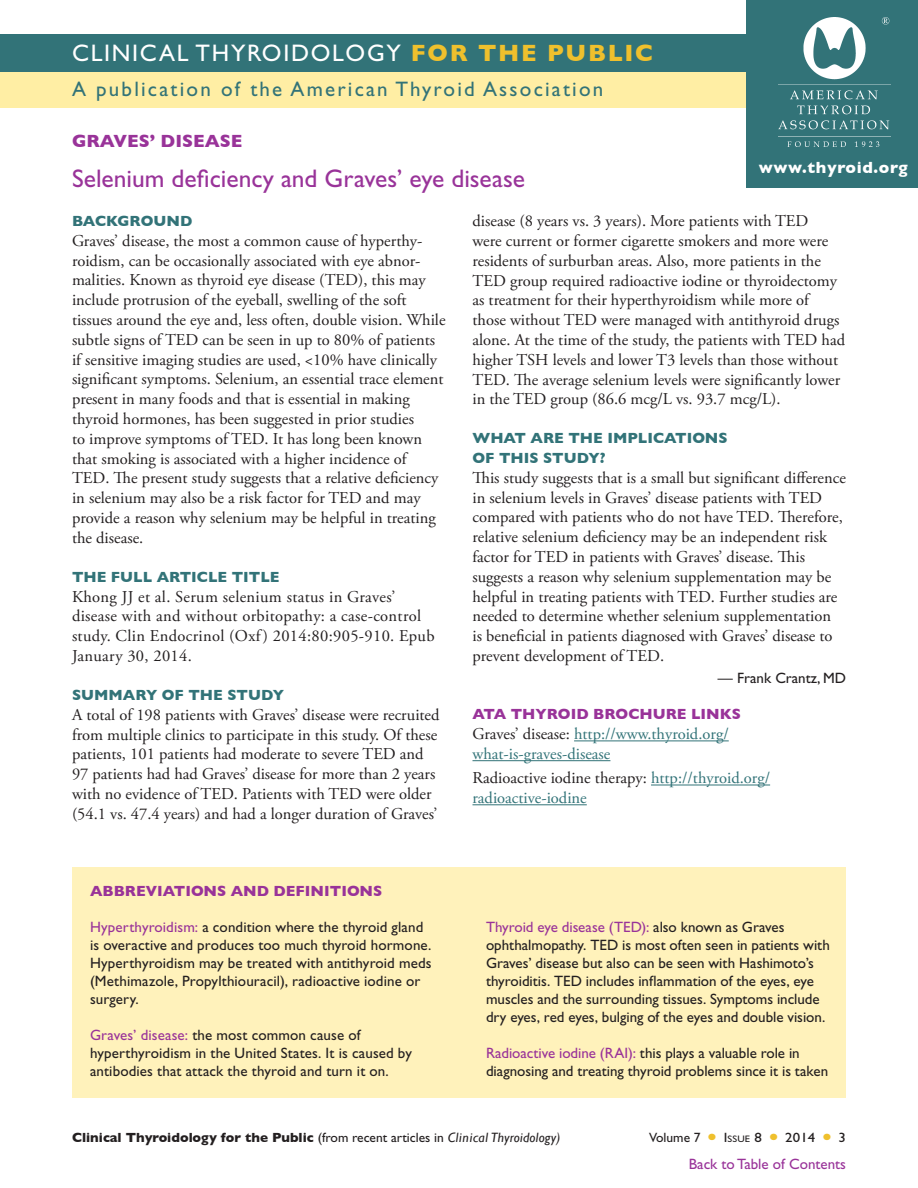
<style>
.page{position:relative;width:918px;height:1188px;background:#fff}
.page>*{position:absolute;margin:0;border:0;box-sizing:border-box;transform-origin:0 0}
.t1{font:25.5px "Gill Sans Std";color:#939}
.t2{font:24px "Gill Sans Std";letter-spacing:.07em;color:#fff}
.t3{font:21px "Gill Sans Std";letter-spacing:.105em;color:#327378}
.Topic_Header{font:700 18px "Gill Sans";color:#939}
.body_serif{font:16.5px/19.8px "Adobe Garamond Pro";color:#231f20}
.body_serif-2{font:16.5px/19.8px "Adobe Garamond Pro";letter-spacing:.02em;color:#231f20}
.body_links{font:16.5px/19.8px "Adobe Garamond Pro";color:#327378}
.t4{font:700 16.5px "Gill Sans";letter-spacing:.04em;color:#fff}
.abbreviations_body{font:15px/18px "Gill Sans Std";color:#231f20}
.question{font:700 15px/19.5px "Gill Sans";color:#327378}
.abbreviations_head{font:700 15px "Gill Sans";color:#939}
.question_links{font:700 15px "Gill Sans";color:#939}
.t5{font:15px "Gill Sans Std";color:#939}
.body_editor_name{font:15px "Gill Sans Std";color:#231f20}
.t6{font:700 13.5px "Gill Sans";color:#231f20}
.t7{font:13.5px "Gill Sans Std";color:#231f20}
.t8{font:13.5px "Gill Sans Std";color:#231f20;scale:1.1 1}
.t9{font:9.45px "Gill Sans Std";color:#231f20;scale:1.1 1}
.s1{font-family:"Gill Sans";font-weight:700;color:#efc02d}
.s2{color:#231f20}
.s3{color:#939}
.s4{font-family:"Gill Sans Std";font-weight:400}
.s5{font-weight:400;font-style:italic}
.s6{font-size:13.5px}
</style>
<div class="page">
<hr style="left:574px;top:740px;width:155px;height:1px;background:#327378">
<hr style="left:472px;top:760px;width:138px;height:1px;background:#327378">
<hr style="left:651px;top:785px;width:119px;height:1px;background:#327378">
<hr style="left:472px;top:804px;width:115px;height:1px;background:#327378">
<div style="left:0;top:70px;width:918px;height:38px;background:#ffeea4"></div>
<div style="left:0;top:35px;width:918px;height:37px;background:#327378"></div>
<div style="left:747px;top:0;width:171px;height:188px;background:#327378"></div>
<img style="left:778px;top:18px;width:112px;height:129px">
<div style="left:72px;top:868px;width:774px;height:230px;background:#fff2bb"></div>
<p class="t2" style="left:72px;top:40px;width:583px">CLINICAL THYROIDOLOGY <span class="s1">FOR THE PUBLIC</span></p>
<p class="t3" style="left:72px;top:77px;width:533px">A publication of the American Thyroid Association</p>
<p class="Topic_Header" style="left:72px;top:131px;width:172px">GRAVES’ DISEASE</p>
<p class="t1" style="left:72px;top:164px;width:454px">Selenium deficiency and Graves’ eye disease</p>
<p class="question" style="left:72px;top:211px;width:122px">BACKGROUND</p>
<p class="body_serif" style="left:72px;top:231px;width:375px">Graves’ disease, the most a common cause of hyperthy&shy;roidism, can be occasionally associated with eye abnor&shy;malities. Known as thyroid eye disease (TED), this may include protrusion of the eyeball, swelling of the soft tissues around the eye and, less often, double vision. While subtle signs of TED can be seen in up to 80% of patients if sensitive imaging studies are used, &lt;10% have clinically significant symptoms. Selenium, an essential trace element present in many foods and that is essential in making thyroid hormones, has been suggested in prior studies<br>to improve symptoms of TED. It has long been known that smoking is associated with a higher incidence of TED. The present study suggests that a relative deficiency in selenium may also be a risk factor for TED and may provide a reason why selenium may be helpful in treating the disease.</p>
<p class="question" style="left:72px;top:567px;width:209px">THE FULL ARTICLE TITLE</p>
<p class="body_serif-2" style="left:72px;top:587px;width:364px">Khong JJ et al. Serum selenium status in Graves’ disease with and without orbitopathy: a case-control study. Clin Endocrinol (Oxf) 2014:80:905-910. Epub January 30, 2014.</p>
<p class="question" style="left:72px;top:685px;width:214px">SUMMARY OF THE STUDY</p>
<p class="body_serif" style="left:72px;top:705px;width:369px">A total of 198 patients with Graves’ disease were recruited from multiple clinics to participate in this study. Of these patients, 101 patients had moderate to severe TED and 97 patients had had Graves’ disease for more than 2 years with no evidence of TED. Patients with TED were older (54.1 vs. 47.4 years) and had a longer duration of Graves’</p>
<p class="t4" style="left:759px;top:158px;width:150px">www.thyroid.org</p>
<p class="body_serif" style="left:472px;top:212px;width:374px">disease (8 years vs. 3 years). More patients with TED<br>were current or former cigarette smokers and more were residents of surburban areas. Also, more patients in the TED group required radioactive iodine or thyroidectomy as treatment for their hyperthyroidism while more of those without TED were managed with antithyroid drugs alone. At the time of the study, the patients with TED had higher TSH levels and lower T3 levels than those without TED. The average selenium levels were significantly lower in the TED group (86.6 mcg/L vs. 93.7 mcg/L).</p>
<p class="question" style="left:472px;top:429px;width:257px">WHAT ARE THE IMPLICATIONS<br>OF THIS STUDY?</p>
<p class="body_serif" style="left:472px;top:468px;width:375px">This study suggests that is a small but significant difference in selenium levels in Graves’ disease patients with TED compared with patients who do not have TED. Therefore, relative selenium deficiency may be an independent risk factor for TED in patients with Graves’ disease. This suggests a reason why selenium supplementation may be helpful in treating patients with TED. Further studies are needed to determine whether selenium supplementation<br>is beneficial in patients diagnosed with Graves’ disease to prevent development of TED.</p>
<p class="body_editor_name" style="left:718px;top:670px;width:130px">— Frank Crantz, MD</p>
<p class="question_links" style="left:472px;top:706px;width:270px">ATA THYROID BROCHURE LINKS</p>
<p class="body_links" style="left:472px;top:725px;width:258px"><span class="s2">Graves’ disease:</span> http://www.thyroid.org/ what-is-graves-disease</p>
<p class="body_links" style="left:472px;top:769px;width:299px"><span class="s2">Radioactive iodine therapy:</span> http://thyroid.org/ radioactive-iodine</p>
<p class="abbreviations_head" style="left:90px;top:882px;width:294px">ABBREVIATIONS AND DEFINITIONS</p>
<p class="abbreviations_body" style="left:90px;top:918px;width:343px"><span class="s3">Hyperthyroidism:</span> a condition where the thyroid gland is overactive and produces too much thyroid hormone.<br>Hyperthyroidism may be treated with antithyroid meds (Methimazole, Propylthiouracil), radioactive iodine or surgery.</p>
<p class="abbreviations_body" style="left:90px;top:1026px;width:323px"><span class="s3">Graves’ disease:</span> the most common cause of hyperthyroidism in the United States. It is caused by antibodies that attack the thyroid and turn it on.</p>
<p class="abbreviations_body" style="left:486px;top:918px;width:345px"><span class="s3">Thyroid eye disease (TED):</span> also known as Graves ophthalmopathy. TED is most often seen in patients with Graves’ disease but also can be seen with Hashimoto’s thyroiditis. TED includes inflammation of the eyes, eye muscles and the surrounding tissues. Symptoms include dry eyes, red eyes, bulging of the eyes and double vision.</p>
<p class="abbreviations_body" style="left:486px;top:1044px;width:344px"><span class="s3">Radioactive iodine (RAI):</span> this plays a valuable role in diagnosing and treating thyroid problems since it is taken</p>
<p class="t6" style="left:72px;top:1129px;width:490px">Clinical Thyroidology for the Public <span class="s4">(from recent articles in</span> <span class="s5">Clinical Thyroidology)</span></p>
<p class="t7" style="left:649px;top:1130px;width:53px">Volume 7</p>
<p class="t9" style="left:724px;top:1133px;width:10px"><span class="s6">I</span>SSUE</p>
<p class="t8" style="left:755px;top:1130px;width:8px">8</p>
<p class="t8" style="left:785px;top:1130px;width:29px">2014</p>
<p class="t8" style="left:839px;top:1130px;width:8px">3</p>
<p class="t5" style="left:689px;top:1155px;width:159px">Back to Table of Contents</p>
</div>
